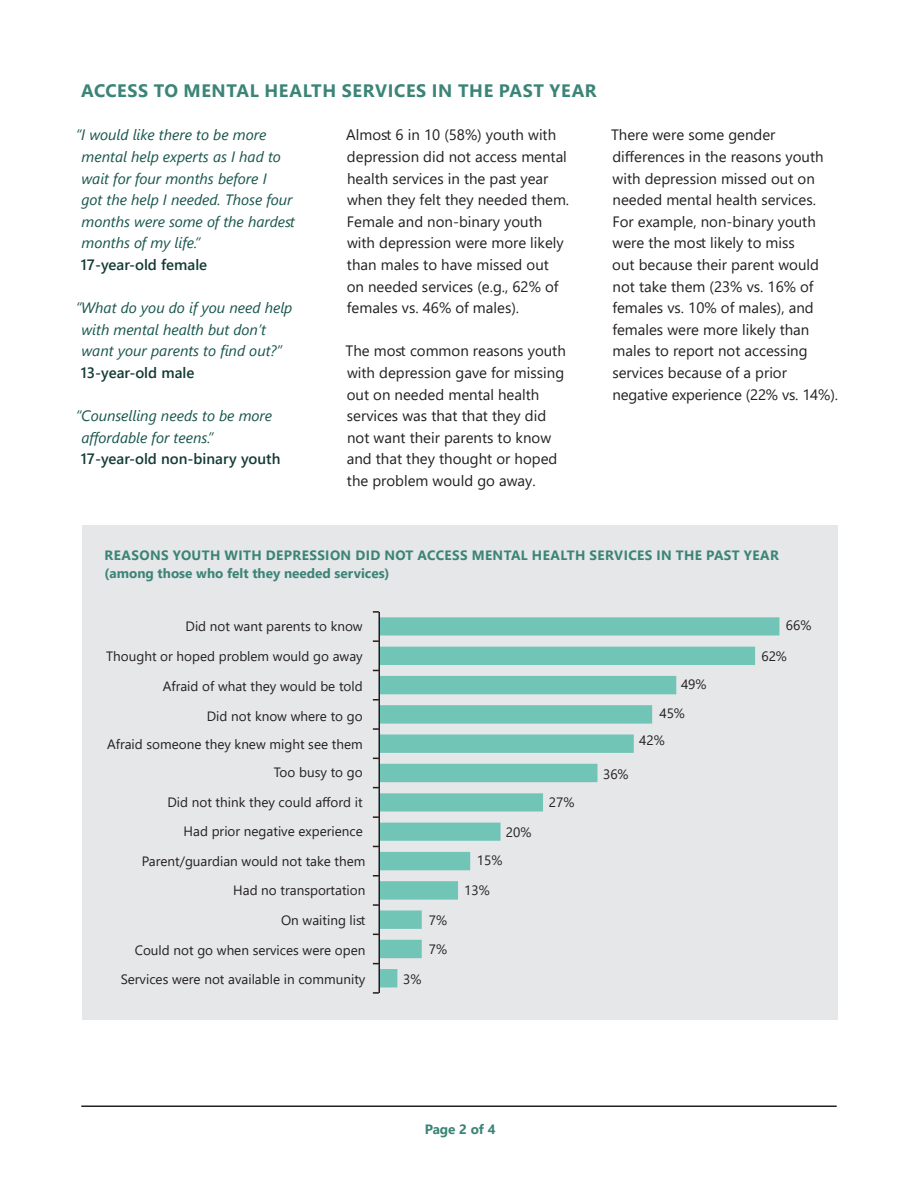
<style>
.page{position:relative;width:918px;height:1188px;background:#fff}
.page>*{position:absolute;margin:0;border:0;box-sizing:border-box;transform-origin:0 0}
.Body{font:700 18px "Segoe UI";letter-spacing:.035em;color:#3b8477}
.Subhead_1{font:15px/21.6px "Segoe UI";color:#231f20}
.Body-2{font:italic 15px/21.6px "Segoe UI";color:#17554c}
.horz{font:13.5px "Segoe UI";color:#231f20}
.graph_title{font:700 13.5px/18px "Segoe UI";letter-spacing:.03em;color:#3b8477}
.Body-3{font:13.5px "Segoe UI";color:#231f20}
.Body-4{font:700 13.5px "Segoe UI";letter-spacing:-.005em;color:#3b8477}
.s1{font-weight:600;font-style:normal;color:#133a33}
</style>
<div class="page">
<hr style="left:81px;top:1106px;width:756px;height:1px;background:#231f20">
<div style="left:82px;top:526px;width:756px;height:494px;background:#e6e7e9"></div>
<svg style="left:380px;top:617px;width:399px;height:370px"></svg>
<hr style="left:378px;top:612px;width:2px;height:381px;background:#231f20">
<svg style="left:373px;top:611px;width:6px;height:2px"></svg>
<svg style="left:373px;top:640px;width:6px;height:2px"></svg>
<svg style="left:373px;top:699px;width:6px;height:2px"></svg>
<svg style="left:373px;top:728px;width:6px;height:2px"></svg>
<svg style="left:373px;top:816px;width:6px;height:2px"></svg>
<svg style="left:373px;top:875px;width:6px;height:2px"></svg>
<svg style="left:373px;top:904px;width:6px;height:2px"></svg>
<svg style="left:373px;top:992px;width:6px;height:2px"></svg>
<p class="Body" style="left:81px;top:74px;width:517px">ACCESS TO MENTAL HEALTH SERVICES IN THE PAST YEAR</p>
<p class="Body-2" style="left:81px;top:122px;width:216px;text-indent:-5px">“I would like there to be more mental help experts as I had to wait for four months before I<br>got the help I needed. Those four months were some of the hardest months of my life.”<br><span class="s1">17-year-old female</span></p>
<p class="Body-2" style="left:81px;top:295px;width:213px;text-indent:-5px">“What do you do if you need help with mental health but don’t want your parents to find out?”<br><span class="s1">13-year-old male</span></p>
<p class="Body-2" style="left:81px;top:403px;width:201px;text-indent:-5px">“Counselling needs to be more affordable for teens.”<br><span class="s1">17-year-old non-binary youth</span></p>
<p class="Subhead_1" style="left:346px;top:123px;width:224px">Almost 6 in 10 (58%) youth with depression did not access mental health services in the past year when they felt they needed them.<br>Female and non-binary youth with depression were more likely than males to have missed out on needed services (e.g., 62% of females vs. 46% of males).</p>
<p class="Subhead_1" style="left:346px;top:339px;width:222px">The most common reasons youth with depression gave for missing out on needed mental health services was that that they did not want their parents to know and that they thought or hoped the problem would go away.</p>
<p class="Subhead_1" style="left:611px;top:123px;width:228px">There were some gender differences in the reasons youth with depression missed out on needed mental health services.<br>For example, non-binary youth were the most likely to miss<br>out because their parent would not take them (23% vs. 16% of females vs. 10% of males), and females were more likely than males to report not accessing services because of a prior negative experience (22% vs. 14%).</p>
<p class="graph_title" style="left:105px;top:545px;width:676px">REASONS YOUTH WITH DEPRESSION DID NOT ACCESS MENTAL HEALTH SERVICES IN THE PAST YEAR (among those who felt they needed services)</p>
<p class="horz" style="left:186px;top:614px;width:179px">Did not want parents to know</p>
<p class="horz" style="left:106px;top:644px;width:258px">Thought or hoped problem would go away</p>
<p class="horz" style="left:163px;top:674px;width:201px">Afraid of what they would be told</p>
<p class="horz" style="left:207px;top:703px;width:157px">Did not know where to go</p>
<p class="horz" style="left:107px;top:731px;width:257px">Afraid someone they knew might see them</p>
<p class="horz" style="left:274px;top:759px;width:90px">Too busy to go</p>
<p class="horz" style="left:167px;top:790px;width:197px">Did not think they could afford it</p>
<p class="horz" style="left:184px;top:819px;width:181px">Had prior negative experience</p>
<p class="horz" style="left:142px;top:848px;width:225px">Parent/guardian would not take them</p>
<p class="horz" style="left:233px;top:878px;width:134px">Had no transportation</p>
<p class="horz" style="left:281px;top:907px;width:86px">On waiting list</p>
<p class="horz" style="left:135px;top:937px;width:232px">Could not go when services were open</p>
<p class="horz" style="left:121px;top:966px;width:246px">Services were not available in community</p>
<p class="Body-3" style="left:403px;top:966px;width:20px">3%</p>
<p class="Body-3" style="left:429px;top:908px;width:20px">7%</p>
<p class="Body-3" style="left:429px;top:936px;width:20px">7%</p>
<p class="Body-3" style="left:506px;top:819px;width:27px">20%</p>
<p class="Body-3" style="left:477px;top:848px;width:27px">15%</p>
<p class="Body-3" style="left:464px;top:878px;width:27px">13%</p>
<p class="Body-3" style="left:549px;top:789px;width:27px">27%</p>
<p class="Body-3" style="left:603px;top:761px;width:27px">36%</p>
<p class="Body-3" style="left:681px;top:672px;width:27px">49%</p>
<p class="Body-3" style="left:659px;top:701px;width:27px">45%</p>
<p class="Body-3" style="left:639px;top:727px;width:27px">42%</p>
<p class="Body-4" style="left:425px;top:1116px;width:72px">Page 2 of 4</p>
<p class="Body-3" style="left:786px;top:613px;width:27px">66%</p>
<p class="Body-3" style="left:761px;top:643px;width:27px">62%</p>
</div>
